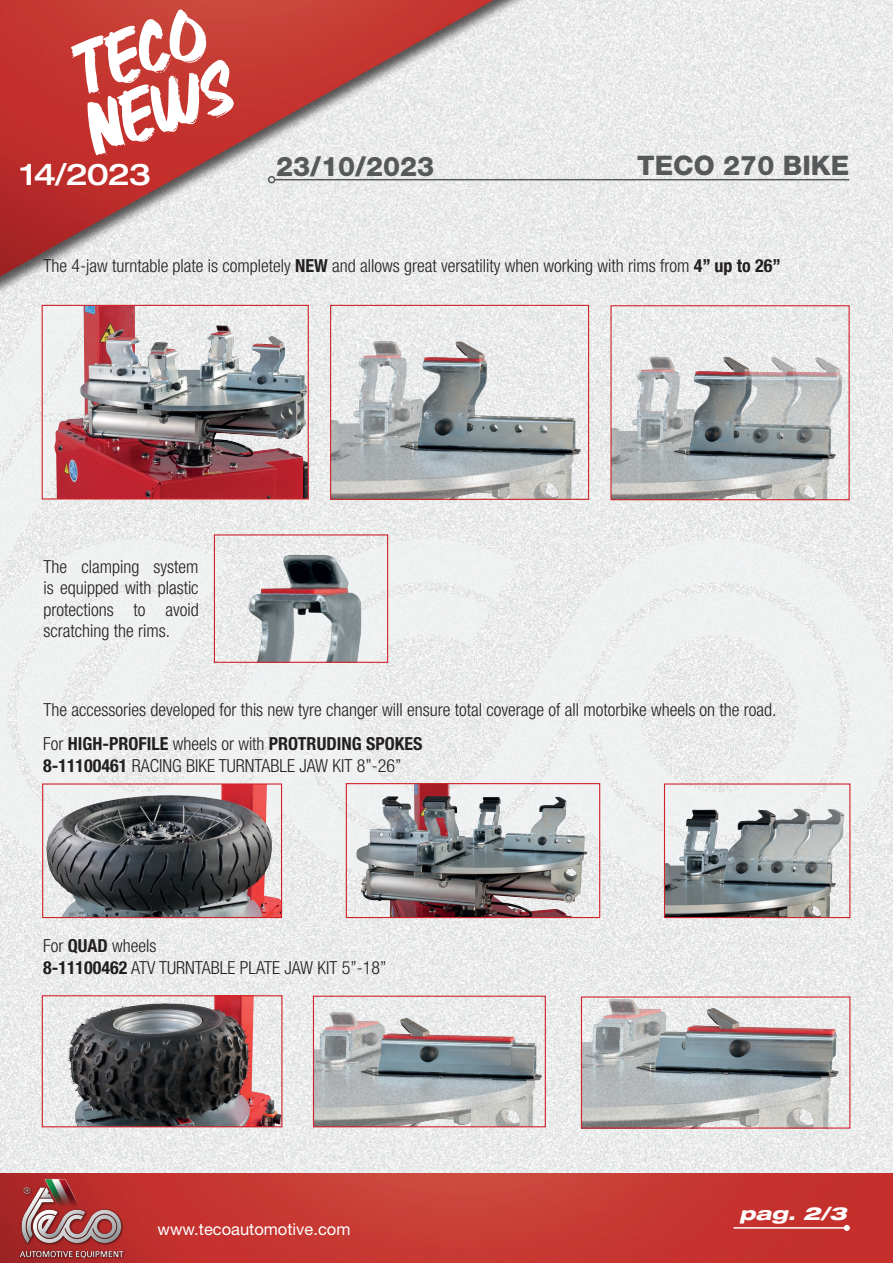
<style>
.page{position:relative;width:893px;height:1263px;background:#fff}
.page>*{position:absolute;margin:0;border:0;box-sizing:border-box;transform-origin:0 0}
.t1{font:500 expanded 30px "Helvetica Neue LT Std";letter-spacing:-.04em;color:#fff}
.t2{font:800 27px "Helvetica Neue LT Std";color:#57585a}
.t3{font:300 condensed 18px/21.6px "Helvetica Neue LT Std";color:#231f20}
.t4{font:italic 800 expanded 18px "Helvetica Neue LT Std";color:#fff;scale:1.09 1}
.t5{font:16.5px "Helvetica Neue LT Std";color:#fff}
.s1{font-weight:700}
</style>
<div class="page">
<img style="left:0;top:888px;width:893px;height:285px">
<img style="left:0;top:1173px;width:893px;height:90px">
<img style="left:18px;top:1176px;width:155px;height:83px">
<hr style="left:733px;top:1227px;width:114px;height:2px;background:#fff">
<svg style="left:844px;top:1225px;width:6px;height:6px"></svg>
<svg style="left:0;top:415px;width:893px;height:473px;fill:#eeeff0"></svg>
<img style="left:0;top:0;width:893px;height:401px">
<hr style="left:275px;top:179px;width:574px;height:1px;background:#57585a">
<div style="left:268px;top:176px;width:7px;height:7px;border:2px solid #57585a;border-radius:50%"></div>
<svg style="left:70px;top:9px;width:164px;height:146px"></svg>
<img style="left:54px;top:307px;width:253px;height:190px">
<div style="left:42px;top:305px;width:267px;height:194px;border:1px solid #d1232a"></div>
<img style="left:612px;top:325px;width:236px;height:173px">
<div style="left:610px;top:305px;width:240px;height:195px;border:1px solid #d1232a"></div>
<img style="left:332px;top:307px;width:255px;height:191px">
<div style="left:330px;top:305px;width:259px;height:195px;border:1px solid #d1232a"></div>
<img style="left:216px;top:536px;width:170px;height:125px">
<div style="left:214px;top:534px;width:174px;height:129px;border:1px solid #d1232a"></div>
<img style="left:348px;top:785px;width:250px;height:131px">
<div style="left:346px;top:783px;width:254px;height:135px;border:1px solid #d1232a"></div>
<img style="left:666px;top:785px;width:182px;height:131px">
<div style="left:664px;top:783px;width:186px;height:135px;border:1px solid #d1232a"></div>
<img style="left:44px;top:785px;width:236px;height:131px">
<div style="left:42px;top:783px;width:240px;height:135px;border:1px solid #d1232a"></div>
<img style="left:315px;top:998px;width:229px;height:127px">
<div style="left:313px;top:996px;width:233px;height:131px;border:1px solid #d1232a"></div>
<img style="left:44px;top:997px;width:236px;height:128px">
<div style="left:42px;top:995px;width:240px;height:132px;border:1px solid #d1232a"></div>
<img style="left:583px;top:998px;width:265px;height:128px">
<h1 class="t1" style="left:20px;top:155px;width:132px">14/2023</h1>
<h2 class="t2" style="left:276px;top:150px;width:160px">23/10/2023</h2>
<h2 class="t2" style="left:637px;top:149px;width:214px">TECO 270 BIKE</h2>
<p class="t3" style="left:43px;top:255px;width:739px">The 4-jaw turntable plate is completely <span class="s1">NEW</span> and allows great versatility when working with rims from <span class="s1">4” up to 26”</span></p>
<p class="t3" style="left:43px;top:555px;width:157px;text-align:justify">The clamping system is equipped with plastic protections to avoid scratching the rims.</p>
<p class="t3" style="left:43px;top:692px;width:735px;line-height:34.5px">The accessories developed for this new tyre changer will ensure total coverage of all motorbike wheels on the road.<br>For <span class="s1">HIGH-PROFILE</span> wheels or with <span class="s1">PROTRUDING SPOKES</span></p>
<p class="t3" style="left:43px;top:754px;width:360px"><span class="s1">8-11100461</span> RACING BIKE TURNTABLE JAW KIT 8”-26”</p>
<p class="t3" style="left:43px;top:935px;width:345px">For <span class="s1">QUAD</span> wheels<br><span class="s1">8-11100462</span> ATV TURNTABLE PLATE JAW KIT 5”-18”</p>
<p class="t5" style="left:158px;top:1219px;width:194px">www.tecoautomotive.com</p>
<p class="t4" style="left:740px;top:1202px;width:100px">pag. 2/3</p>
</div>
